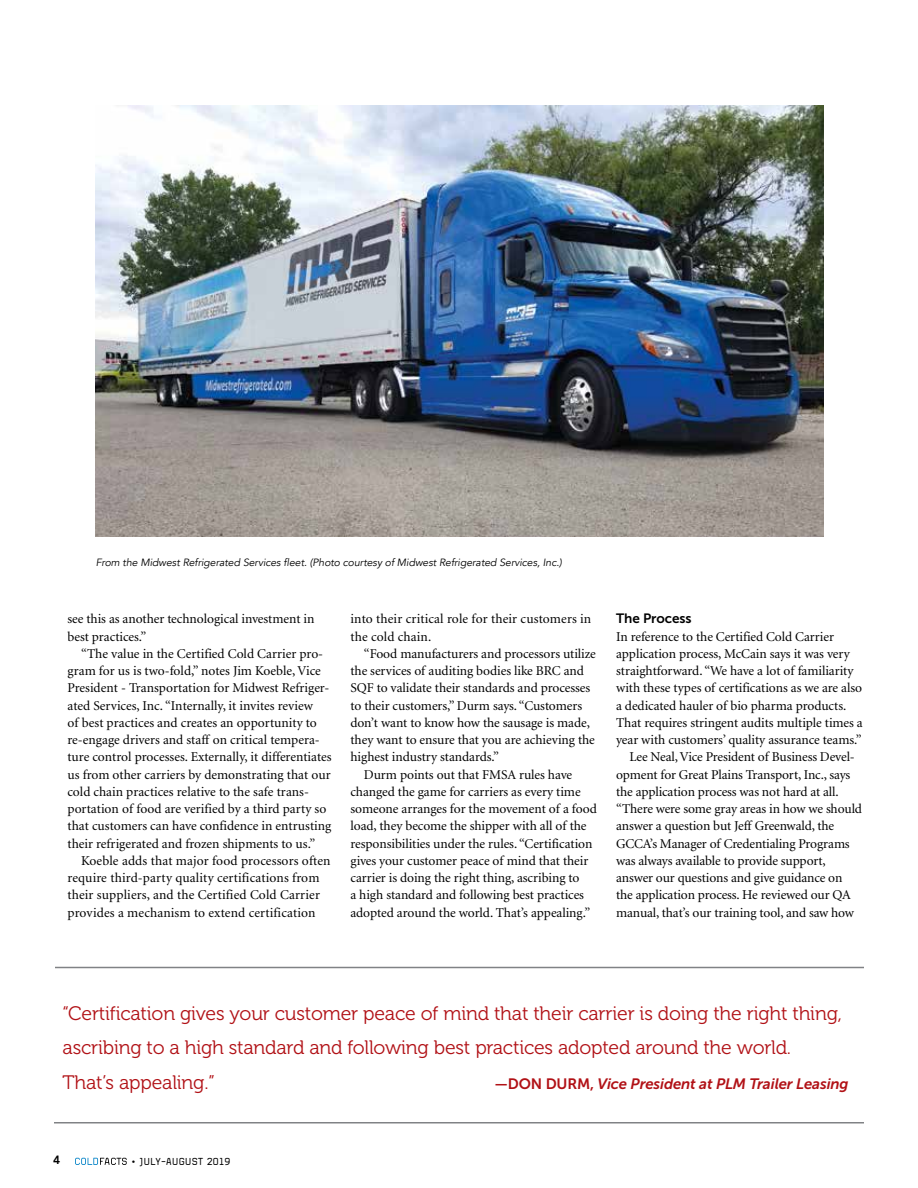
<style>
.page{position:relative;width:918px;height:1188px;background:#fff}
.page>*{position:absolute;margin:0;border:0;box-sizing:border-box;transform-origin:0 0}
.t1{font:19.5px/34.5px "Museo 300";letter-spacing:-.01em;color:#b11116}
.t2{font:italic 15px "Museo Sans 700";letter-spacing:-.01em;color:#b11116}
.t3{font:13.5px/17.2px "Minion";letter-spacing:-.005em;color:#000}
.t4{font:13.5px "Museo Sans 700";letter-spacing:-.005em;color:#000}
.t5{font:12px "Magda Clean";letter-spacing:-.015em;color:#000}
.t6{font:800 12px "Avenir";color:#000}
.t7{font:italic 10.5px "Avenir";letter-spacing:-.005em;color:#000}
.s1{font-style:normal}
</style>
<div class="page">
<img style="left:95px;top:106px;width:729px;height:431px">
<hr style="left:55px;top:967px;width:809px;height:1px;background:#808285">
<hr style="left:54px;top:1122px;width:810px;height:2px;background:#808285">
<svg style="left:75px;top:1158px;width:52px;height:7px"></svg>
<p class="t7" style="left:96px;top:556px;width:468px">From the Midwest Refrigerated Services fleet. (Photo courtesy of Midwest Refrigerated Services, Inc.)</p>
<p class="t3" style="left:68px;top:611px;width:248px">see this as another technological investment in best practices.”</p>
<p class="t3" style="left:68px;top:645px;width:266px;text-indent:14px">“The value in the Certified Cold Carrier pro&shy;gram for us is two-fold,” notes Jim Koeble, Vice President - Transportation for Midwest Refriger&shy;ated Services, Inc. “Internally, it invites review<br>of best practices and creates an opportunity to re-engage drivers and staff on critical tempera&shy;ture control processes. Externally, it differentiates us from other carriers by demonstrating that our cold chain practices relative to the safe trans&shy;portation of food are verified by a third party so that customers can have confidence in entrusting their refrigerated and frozen shipments to us.”</p>
<p class="t3" style="left:68px;top:852px;width:264px;text-indent:14px">Koeble adds that major food processors often require third-party quality certifications from their suppliers, and the Certified Cold Carrier provides a mechanism to extend certification</p>
<p class="t3" style="left:350px;top:611px;width:242px">into their critical role for their customers in the cold chain.</p>
<p class="t3" style="left:364px;top:645px;width:233px">“Food manufacturers and processors utilize</p>
<p class="t3" style="left:350px;top:663px;width:235px">the services of auditing bodies like BRC and</p>
<p class="t3" style="left:350px;top:680px;width:241px">SQF to validate their standards and processes</p>
<p class="t3" style="left:350px;top:697px;width:233px">to their customers,” Durm says. “Customers</p>
<p class="t3" style="left:350px;top:714px;width:241px">don’t want to know how the sausage is made,</p>
<p class="t3" style="left:350px;top:732px;width:246px">they want to ensure that you are achieving the</p>
<p class="t3" style="left:350px;top:749px;width:150px">highest industry standards.”</p>
<p class="t3" style="left:364px;top:766px;width:210px">Durm points out that FMSA rules have</p>
<p class="t3" style="left:350px;top:783px;width:232px">changed the game for carriers as every time</p>
<p class="t3" style="left:350px;top:801px;width:248px">someone arranges for the movement of a food</p>
<p class="t3" style="left:350px;top:818px;width:238px">load, they become the shipper with all of the</p>
<p class="t3" style="left:350px;top:835px;width:244px">responsibilities under the rules. “Certification</p>
<p class="t3" style="left:350px;top:852px;width:239px">gives your customer peace of mind that their</p>
<p class="t3" style="left:350px;top:870px;width:231px">carrier is doing the right thing, ascribing to</p>
<p class="t3" style="left:350px;top:887px;width:235px">a high standard and following best practices</p>
<p class="t3" style="left:350px;top:904px;width:241px">adopted around the world. That’s appealing.”</p>
<p class="t4" style="left:616px;top:611px;width:77px">The Process</p>
<p class="t3" style="left:616px;top:628px;width:219px">In reference to the Certified Cold Carrier</p>
<p class="t3" style="left:616px;top:645px;width:235px">application process, McCain says it was very</p>
<p class="t3" style="left:616px;top:663px;width:239px">straightforward. “We have a lot of familiarity</p>
<p class="t3" style="left:616px;top:680px;width:247px">with these types of certifications as we are also</p>
<p class="t3" style="left:616px;top:697px;width:232px">a dedicated hauler of bio pharma products.</p>
<p class="t3" style="left:616px;top:714px;width:248px">That requires stringent audits multiple times a</p>
<p class="t3" style="left:616px;top:732px;width:247px">year with customers’ quality assurance teams.”</p>
<p class="t3" style="left:630px;top:749px;width:227px">Lee Neal, Vice President of Business Devel-</p>
<p class="t3" style="left:616px;top:766px;width:236px">opment for Great Plains Transport, Inc., says</p>
<p class="t3" style="left:616px;top:783px;width:224px">the application process was not hard at all.</p>
<p class="t3" style="left:616px;top:801px;width:247px">“There were some gray areas in how we should</p>
<p class="t3" style="left:616px;top:818px;width:220px">answer a question but Jeff Greenwald, the</p>
<p class="t3" style="left:616px;top:835px;width:235px">GCCA’s Manager of Credentialing Programs</p>
<p class="t3" style="left:616px;top:852px;width:211px">was always available to provide support,</p>
<p class="t3" style="left:616px;top:870px;width:228px">answer our questions and give guidance on</p>
<p class="t3" style="left:616px;top:887px;width:236px">the application process. He reviewed our QA</p>
<p class="t3" style="left:616px;top:904px;width:239px">manual, that’s our training tool, and saw how</p>
<h1 class="t1" style="left:63px;top:996px;width:781px">“Certification gives your customer peace of mind that their carrier is doing the right thing, ascribing to a high standard and following best practices adopted around the world.<br>That’s appealing.”</h1>
<p class="t2" style="left:495px;top:1075px;width:355px"><span class="s1">—DON DURM,</span> Vice President at PLM Trailer Leasing</p>
<p class="t6" style="left:53px;top:1149px;width:9px">4</p>
<p class="t5" style="left:131px;top:1155px;width:101px">• JULY-AUGUST 2019</p>
</div>
